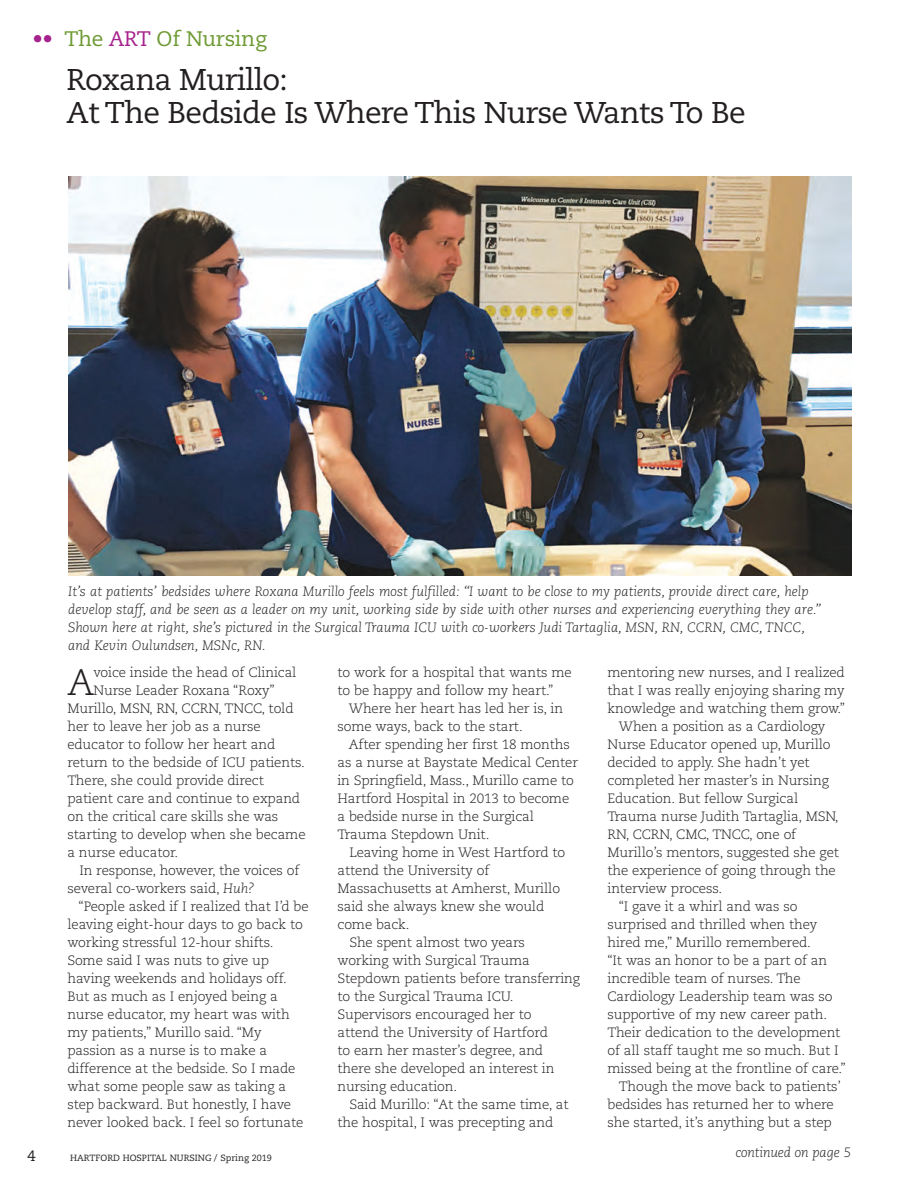
<style>
.page{position:relative;width:918px;height:1188px;background:#fff}
.page>*{position:absolute;margin:0;border:0;box-sizing:border-box;transform-origin:0 0}
.t1{font:300 36.9px "Caecilia";color:#231f20}
.t2{font:30px/33px "Caecilia";letter-spacing:-.03em;color:#231f20}
.t3{font:21px "Caecilia";letter-spacing:-.01em;color:#6e9a34}
.t4{font:15px "Caecilia";color:#231f20}
.t5{font:300 13.5px/18px "Caecilia";letter-spacing:-.01em;color:#231f20}
.t6{font:italic 300 13.5px/18px "Caecilia";color:#231f20}
.t7{font:9px "Caecilia";color:#231f20}
.s1{color:#a6228e}
.s2{font-style:italic}
</style>
<div class="page">
<img style="left:69px;top:177px;width:783px;height:399px">
<h3 class="t3" style="left:32px;top:29px;width:236px"><span class="s1">••</span> The <span class="s1">ART</span> Of Nursing</h3>
<h2 class="t2" style="left:67px;top:65px;width:681px">Roxana Murillo:<br>At The Bedside Is Where This Nurse Wants To Be</h2>
<p class="t6" style="left:68px;top:584px;width:754px">It’s at patients’ bedsides where Roxana Murillo feels most fulfilled: “I want to be close to my patients, provide direct care, help develop staff, and be seen as a leader on my unit, working side by side with other nurses and experiencing everything they are.” Shown here at right, she’s pictured in the Surgical Trauma ICU with co-workers Judi Tartaglia, MSN, RN, CCRN, CMC, TNCC, and Kevin Oulundsen, MSNc, RN.</p>
<h1 class="t1" style="left:67px;top:667px;width:28px">A</h1>
<p class="t5" style="left:93px;top:665px;width:205px">voice inside the head of Clinical</p>
<p class="t5" style="left:93px;top:683px;width:183px">Nurse Leader Roxana “Roxy”</p>
<p class="t5" style="left:67px;top:701px;width:228px">Murillo, MSN, RN, CCRN, TNCC, told</p>
<p class="t5" style="left:67px;top:719px;width:195px">her to leave her job as a nurse</p>
<p class="t5" style="left:67px;top:737px;width:210px">educator to follow her heart and</p>
<p class="t5" style="left:67px;top:755px;width:239px">return to the bedside of ICU patients.</p>
<p class="t5" style="left:67px;top:773px;width:198px">There, she could provide direct</p>
<p class="t5" style="left:67px;top:791px;width:234px">patient care and continue to expand</p>
<p class="t5" style="left:67px;top:809px;width:213px">on the critical care skills she was</p>
<p class="t5" style="left:67px;top:827px;width:240px">starting to develop when she became</p>
<p class="t5" style="left:67px;top:845px;width:112px">a nurse educator.</p>
<p class="t5" style="left:79px;top:863px;width:221px">In response, however, the voices of</p>
<p class="t5" style="left:67px;top:881px;width:189px">several co-workers said, <span class="s2">Huh?</span></p>
<p class="t5" style="left:79px;top:899px;width:231px">“People asked if I realized that I’d be</p>
<p class="t5" style="left:67px;top:917px;width:237px">leaving eight-hour days to go back to</p>
<p class="t5" style="left:67px;top:935px;width:208px">working stressful 12-hour shifts.</p>
<p class="t5" style="left:67px;top:953px;width:203px">Some said I was nuts to give up</p>
<p class="t5" style="left:67px;top:971px;width:221px">having weekends and holidays off.</p>
<p class="t5" style="left:67px;top:989px;width:212px">But as much as I enjoyed being a</p>
<p class="t5" style="left:67px;top:1007px;width:224px">nurse educator, my heart was with</p>
<p class="t5" style="left:67px;top:1025px;width:196px">my patients,” Murillo said. “My</p>
<p class="t5" style="left:67px;top:1043px;width:201px">passion as a nurse is to make a</p>
<p class="t5" style="left:67px;top:1061px;width:229px">difference at the bedside. So I made</p>
<p class="t5" style="left:67px;top:1079px;width:220px">what some people saw as taking a</p>
<p class="t5" style="left:67px;top:1097px;width:225px">step backward. But honestly, I have</p>
<p class="t5" style="left:67px;top:1115px;width:237px">never looked back. I feel so fortunate</p>
<p class="t4" style="left:28px;top:1149px;width:10px">4</p>
<p class="t7" style="left:70px;top:1154px;width:203px">HARTFORD HOSPITAL NURSING / Spring 2019</p>
<p class="t5" style="left:337px;top:665px;width:236px">to work for a hospital that wants me to be happy and follow my heart.”</p>
<p class="t5" style="left:337px;top:701px;width:227px;text-indent:11px">Where her heart has led her is, in some ways, back to the start.</p>
<p class="t5" style="left:337px;top:737px;width:242px;text-indent:11px">After spending her first 18 months as a nurse at Baystate Medical Center in Springfield, Mass., Murillo came to Hartford Hospital in 2013 to become a bedside nurse in the Surgical Trauma Stepdown Unit.</p>
<p class="t5" style="left:349px;top:844px;width:217px">Leaving home in West Hartford to</p>
<p class="t5" style="left:337px;top:862px;width:153px">attend the University of</p>
<p class="t5" style="left:337px;top:880px;width:224px">Massachusetts at Amherst, Murillo</p>
<p class="t5" style="left:337px;top:898px;width:208px">said she always knew she would</p>
<p class="t5" style="left:337px;top:916px;width:74px">come back.</p>
<p class="t5" style="left:349px;top:934px;width:177px">She spent almost two years</p>
<p class="t5" style="left:337px;top:952px;width:194px">working with Surgical Trauma</p>
<p class="t5" style="left:337px;top:970px;width:244px">Stepdown patients before transferring</p>
<p class="t5" style="left:337px;top:988px;width:178px">to the Surgical Trauma ICU.</p>
<p class="t5" style="left:337px;top:1006px;width:196px">Supervisors encouraged her to</p>
<p class="t5" style="left:337px;top:1024px;width:212px">attend the University of Hartford</p>
<p class="t5" style="left:337px;top:1042px;width:207px">to earn her master’s degree, and</p>
<p class="t5" style="left:337px;top:1060px;width:219px">there she developed an interest in</p>
<p class="t5" style="left:337px;top:1078px;width:121px">nursing education.</p>
<p class="t5" style="left:349px;top:1096px;width:221px">Said Murillo: “At the same time, at</p>
<p class="t5" style="left:337px;top:1114px;width:217px">the hospital, I was precepting and</p>
<p class="t5" style="left:608px;top:664px;width:239px">mentoring new nurses, and I realized</p>
<p class="t5" style="left:608px;top:682px;width:239px">that I was really enjoying sharing my</p>
<p class="t5" style="left:608px;top:700px;width:239px">knowledge and watching them grow.”</p>
<p class="t5" style="left:619px;top:718px;width:208px">When a position as a Cardiology</p>
<p class="t5" style="left:608px;top:736px;width:225px">Nurse Educator opened up, Murillo</p>
<p class="t5" style="left:608px;top:754px;width:204px">decided to apply. She hadn’t yet</p>
<p class="t5" style="left:608px;top:772px;width:223px">completed her master’s in Nursing</p>
<p class="t5" style="left:608px;top:790px;width:192px">Education. But fellow Surgical</p>
<p class="t5" style="left:608px;top:808px;width:233px">Trauma nurse Judith Tartaglia, MSN,</p>
<p class="t5" style="left:608px;top:826px;width:190px">RN, CCRN, CMC, TNCC, one of</p>
<p class="t5" style="left:608px;top:844px;width:233px">Murillo’s mentors, suggested she get</p>
<p class="t5" style="left:608px;top:862px;width:230px">the experience of going through the</p>
<p class="t5" style="left:608px;top:880px;width:116px">interview process.</p>
<p class="t5" style="left:619px;top:898px;width:180px">“I gave it a whirl and was so</p>
<p class="t5" style="left:608px;top:916px;width:211px">surprised and thrilled when they</p>
<p class="t5" style="left:608px;top:934px;width:205px">hired me,” Murillo remembered.</p>
<p class="t5" style="left:608px;top:952px;width:221px">“It was an honor to be a part of an</p>
<p class="t5" style="left:608px;top:970px;width:195px">incredible team of nurses. The</p>
<p class="t5" style="left:608px;top:988px;width:227px">Cardiology Leadership team was so</p>
<p class="t5" style="left:608px;top:1006px;width:221px">supportive of my new career path.</p>
<p class="t5" style="left:608px;top:1024px;width:235px">Their dedication to the development</p>
<p class="t5" style="left:608px;top:1042px;width:233px">of all staff taught me so much. But I</p>
<p class="t5" style="left:608px;top:1060px;width:240px">missed being at the frontline of care.”</p>
<p class="t5" style="left:619px;top:1078px;width:224px">Though the move back to patients’</p>
<p class="t5" style="left:608px;top:1096px;width:228px">bedsides has returned her to where</p>
<p class="t5" style="left:608px;top:1114px;width:226px">she started, it’s anything but a step</p>
<p class="t6" style="left:736px;top:1145px;width:117px">continued on page 5</p>
</div>
